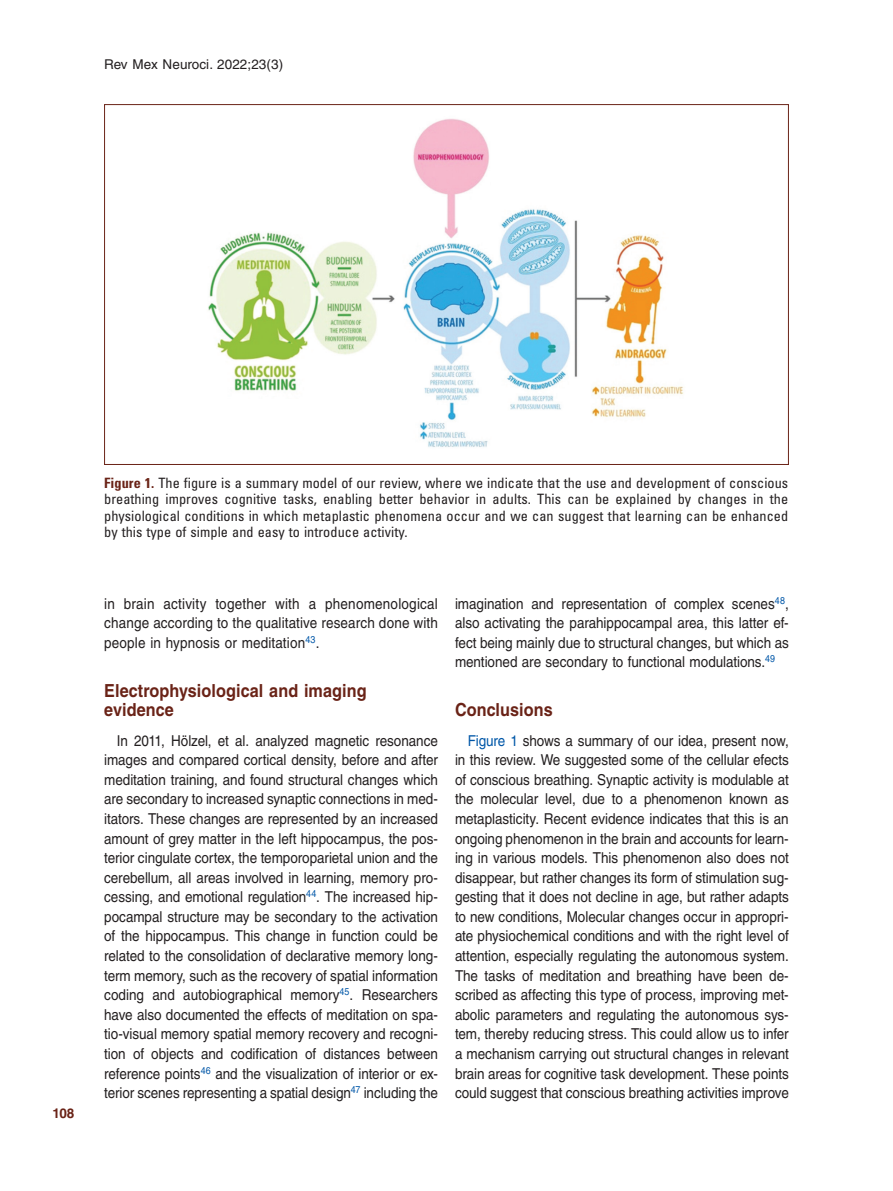
<style>
.page{position:relative;width:893px;height:1191px;background:#fff}
.page>*{position:absolute;margin:0;border:0;box-sizing:border-box;transform-origin:0 0}
.t1{font:700 18px/19.5px "Helvetica LT Std";letter-spacing:.005em;color:#6a2317;scale:.9 1}
.TX{font:15px/19.6px "Helvetica LT Std";letter-spacing:-.005em;color:#231f20;text-align:justify;scale:.9 1}
.FGC{font:condensed 14.25px/16.5px "Univers LT Std";letter-spacing:.005em;color:#231f20;text-align:justify}
.t2{font:13.5px "Helvetica LT Std";letter-spacing:.005em;color:#231f20}
.t3{font:700 13.5px "Helvetica LT Std";color:#6a2317}
.s1{font-weight:700;color:#6a2317}
.s2{color:#0157a8}
</style>
<div class="page">
<img style="left:208px;top:118px;width:475px;height:329px">
<p class="t2" style="left:104px;top:57px;width:180px">Rev Mex Neuroci. 2022;23(3)</p>
<p class="t3" style="left:52px;top:1104px;width:23px">108</p>
<p class="FGC" style="left:104px;top:474px;width:686px"><span class="s1">Figure 1.</span> The figure is a summary model of our review, where we indicate that the use and development of conscious breathing improves cognitive tasks, enabling better behavior in adults. This can be explained by changes in the physiological conditions in which metaplastic phenomena occur and we can suggest that learning can be enhanced by this type of simple and easy to introduce activity.</p>
<p class="TX" style="left:104px;top:593px;width:372px">in brain activity together with a phenomenological change according to the qualitative research done with people in hypnosis or meditation<sup>43</sup>.</p>
<h1 class="t1" style="left:104px;top:680px;width:293px">Electrophysiological and imaging evidence</h1>
<p class="TX" style="left:104px;top:730px;width:372px;text-indent:13px">In 2011, Hölzel, et al. analyzed magnetic resonance images and compared cortical density, before and after meditation training, and found structural changes which are secondary to increased synaptic connections in med&shy;itators. These changes are represented by an increased amount of grey matter in the left hippocampus, the pos&shy;terior cingulate cortex, the temporoparietal union and the cerebellum, all areas involved in learning, memory pro&shy;cessing, and emotional regulation<sup>44</sup>. The increased hip&shy;pocampal structure may be secondary to the activation of the hippocampus. This change in function could be related to the consolidation of declarative memory long&shy;term memory, such as the recovery of spatial information coding and autobiographical memory<sup>45</sup>. Researchers have also documented the effects of meditation on spa&shy;tio-visual memory spatial memory recovery and recogni&shy;tion of objects and codification of distances between reference points<sup>46</sup> and the visualization of interior or ex&shy;terior scenes representing a spatial design<sup>47</sup> including the</p>
<p class="TX" style="left:455px;top:593px;width:372px">imagination and representation of complex scenes<sup>48</sup>, also activating the parahippocampal area, this latter ef&shy;fect being mainly due to structural changes, but which as mentioned are secondary to functional modulations.<sup>49</sup></p>
<h1 class="t1" style="left:455px;top:700px;width:110px">Conclusions</h1>
<p class="TX" style="left:455px;top:730px;width:372px;text-indent:13px"><span class="s2">Figure 1</span> shows a summary of our idea, present now, in this review. We suggested some of the cellular efects of conscious breathing. Synaptic activity is modulable at the molecular level, due to a phenomenon known as metaplasticity. Recent evidence indicates that this is an ongoing phenomenon in the brain and accounts for learn&shy;ing in various models. This phenomenon also does not disappear, but rather changes its form of stimulation sug&shy;gesting that it does not decline in age, but rather adapts to new conditions, Molecular changes occur in appropri&shy;ate physiochemical conditions and with the right level of attention, especially regulating the autonomous system.<br>The tasks of meditation and breathing have been de&shy;scribed as affecting this type of process, improving met&shy;abolic parameters and regulating the autonomous sys&shy;tem, thereby reducing stress. This could allow us to infer a mechanism carrying out structural changes in relevant brain areas for cognitive task development. These points could suggest that conscious breathing activities improve</p>
</div>
